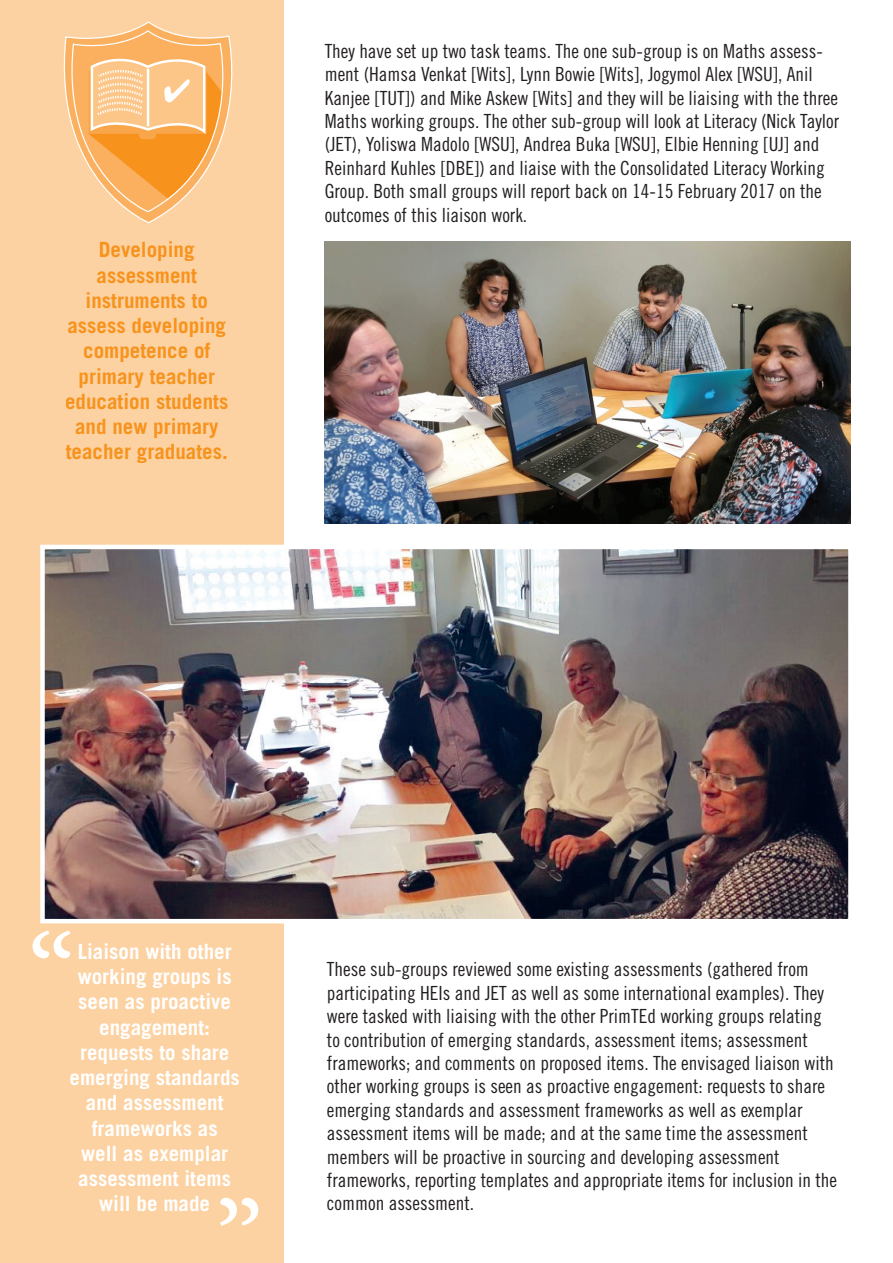
<style>
.page{position:relative;width:893px;height:1263px;background:#fff}
.page>*{position:absolute;margin:0;border:0;box-sizing:border-box;transform-origin:0 0}
.t1{font:120px "Minion Pro";color:#fff}
.t2{font:700 21px/25.2px "Trade Gothic";color:#fff;text-align:center}
.t3{font:700 21px/25.2px "Trade Gothic";color:#f7931d;text-align:center}
.t4{font:19.5px/23.4px "Trade Gothic Cond Eighteen";color:#231f20}
</style>
<div class="page">
<div style="left:0;top:0;width:284px;height:1263px;background:#fdd2a2"></div>
<svg style="left:63px;top:21px;width:170px;height:202px"></svg>
<img style="left:325px;top:241px;width:525px;height:283px">
<img style="left:45px;top:550px;width:803px;height:368px">
<div style="left:40px;top:545px;width:813px;height:378px;border:4px solid #fff"></div>
<p class="t3" style="left:65px;top:237px;width:165px">Developing assessment instruments to assess developing competence of primary teacher education students and new primary teacher graduates.</p>
<p class="t4" style="left:325px;top:39px;width:516px">They have set up two task teams. The one sub-group is on Maths assess&shy;ment (Hamsa Venkat [Wits], Lynn Bowie [Wits], Jogymol Alex [WSU], Anil Kanjee [TUT]) and Mike Askew [Wits] and they will be liaising with the three Maths working groups. The other sub-group will look at Literacy (Nick Taylor (JET), Yoliswa Madolo [WSU], Andrea Buka [WSU], Elbie Henning [UJ] and Reinhard Kuhles [DBE]) and liaise with the Consolidated Literacy Working Group. Both small groups will report back on 14-15 February 2017 on the outcomes of this liaison work.</p>
<h1 class="t1" style="left:28px;top:898px;width:49px">“</h1>
<p class="t2" style="left:70px;top:939px;width:172px">Liaison with other working groups is seen as proactive engagement: requests to share emerging standards and assessment frameworks as<br>well as exemplar assessment items will be made</p>
<h1 class="t1" style="left:215px;top:1164px;width:50px">”</h1>
<p class="t4" style="left:327px;top:957px;width:512px">These sub-groups reviewed some existing assessments (gathered from participating HEIs and JET as well as some international examples). They were tasked with liaising with the other PrimTEd working groups relating to contribution of emerging standards, assessment items; assessment frameworks; and comments on proposed items. The envisaged liaison with other working groups is seen as proactive engagement: requests to share emerging standards and assessment frameworks as well as exemplar assessment items will be made; and at the same time the assessment members will be proactive in sourcing and developing assessment frameworks, reporting templates and appropriate items for inclusion in the common assessment.</p>
</div>
